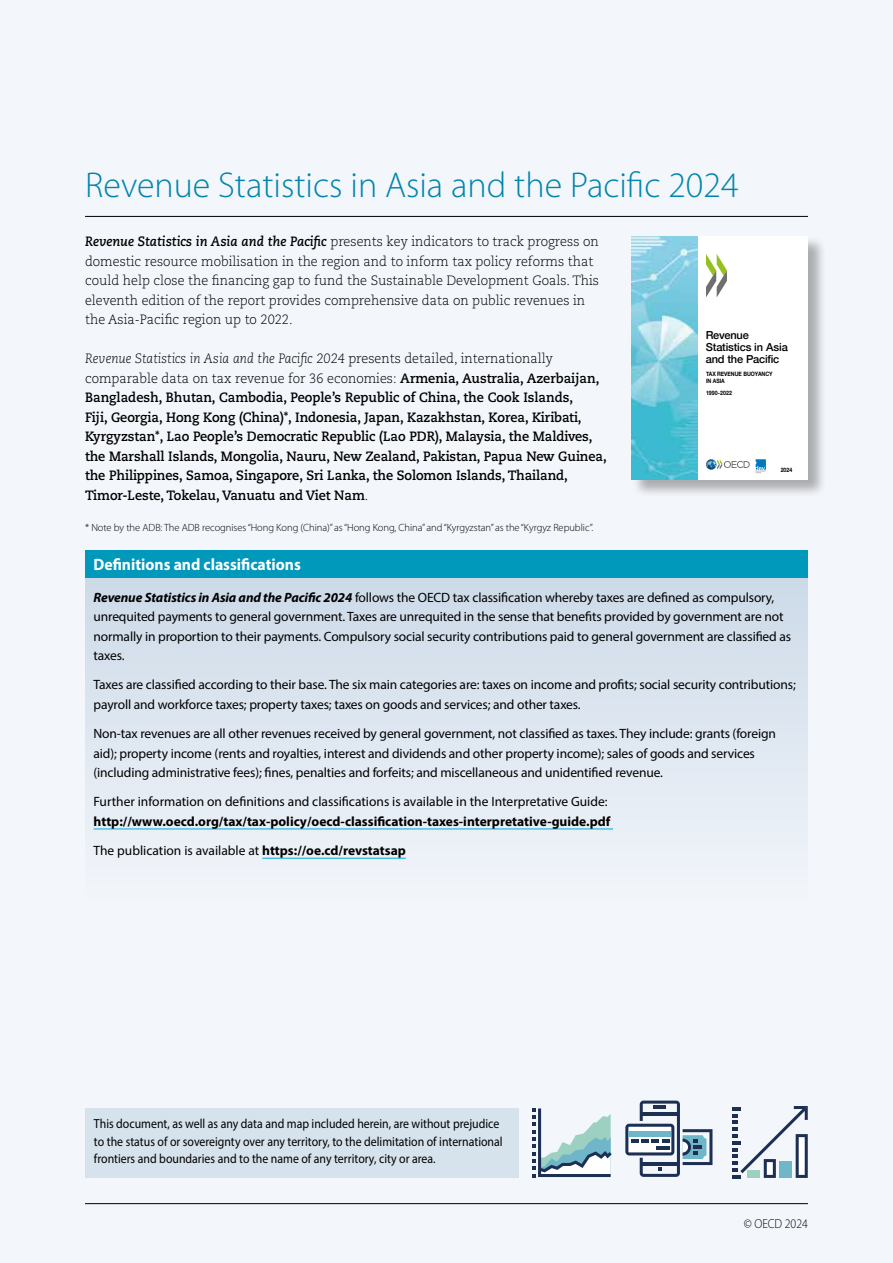
<style>
.page{position:relative;width:893px;height:1263px;background:#f3f6fb}
.page>*{position:absolute;margin:0;border:0;box-sizing:border-box;transform-origin:0 0}
.t1{font:300 36px "Myriad Pro";color:#0085ac}
.t2{font:700 16.5px "Myriad Pro";color:#fff;scale:.95 1}
.t3{font:13.5px/19.5px "Myriad Pro";letter-spacing:-.01em;color:#000}
.t4{font:300 13.5px/19.5px "Caecilia LT Pro 45";color:#000;scale:.95 1}
.t5{font:700 13.5px/19.5px "Caecilia LT Pro 75";letter-spacing:-.005em;color:#000;scale:.95 1}
.t6{font:700 13.5px/29.2px "Myriad Pro";color:#000}
.t7{font:italic 300 13.5px "Caecilia LT Pro 46";color:#000;scale:.95 1}
.t8{font:13.05px/17.5px "Myriad Pro";color:#000;scale:.9 1}
.t9{font:300 13.05px "Myriad Pro";color:#000;scale:.9 1}
.t10{font:500 11.1px/11.7px "Helvetica Neue";letter-spacing:-.02em;color:#000}
.t11{font:300 10.5px "Myriad Pro";letter-spacing:-.005em;color:#000}
.t12{font:500 6.15px "Helvetica Neue";letter-spacing:-.01em;color:#000}
.t13{font:700 6px/6.8px "Helvetica Neue";letter-spacing:-.005em;color:#000;scale:.87 1}
.t14{font:700 6px "Helvetica Neue";letter-spacing:.02em;color:#000;scale:.87 1}
.t15{font:500 5.55px "Helvetica Neue";color:#000}
.s1{font-family:"Caecilia LT Pro 76";font-weight:700;font-style:italic}
.s2{font-family:"Caecilia LT Pro 45";font-style:normal}
.s3{font-family:"Caecilia LT Pro 75";font-weight:700}
.s4{font-family:"Caecilia LT Pro 45";font-weight:300}
.s5{font-weight:700;font-style:italic}
.s6{font-weight:400}
</style>
<div class="page">
<hr style="left:85px;top:216px;width:723px;height:1px;background:#000">
<div style="left:85px;top:1108px;width:434px;height:70px;background:#d7e3ec"></div>
<div style="left:85px;top:557px;width:723px;height:343px;background:linear-gradient(to bottom,#cad8e7,#f2f5fa)"></div>
<div style="left:85px;top:550px;width:723px;height:28px;background:#0099bc"></div>
<hr style="left:94px;top:829px;width:519px;height:1px;background:#00acd8">
<hr style="left:262px;top:858px;width:144px;height:1px;background:#00acd8">
<div style="left:631px;top:236px;width:195px;height:262px;background:#000;opacity:.3"></div>
<div style="left:631px;top:236px;width:177px;height:244px;background:#fff"></div>
<img style="left:631px;top:236px;width:66px;height:244px">
<svg style="left:706px;top:254px;width:21px;height:43px"></svg>
<svg style="left:706px;top:459px;width:44px;height:11px"></svg>
<svg style="left:756px;top:459px;width:10px;height:14px"></svg>
<hr style="left:85px;top:1203px;width:723px;height:1px;background:#000">
<svg style="left:733px;top:1106px;width:75px;height:72px"></svg>
<svg style="left:625px;top:1100px;width:87px;height:77px"></svg>
<div style="left:628px;top:1131px;width:43px;height:5px;background:#70b6c9"></div>
<svg style="left:532px;top:1108px;width:80px;height:69px"></svg>
<h1 class="t1" style="left:85px;top:163px;width:655px">Revenue Statistics in Asia and the Pacific 2024</h1>
<p class="t4" style="left:85px;top:232px;width:543px"><span class="s1">Revenue Statistics in Asia and the Pacific</span> presents key indicators to track progress on domestic resource mobilisation in the region and to inform tax policy reforms that could help close the financing gap to fund the Sustainable Development Goals. This eleventh edition of the report provides comprehensive data on public revenues in the Asia-Pacific region up to 2022.</p>
<p class="t7" style="left:85px;top:350px;width:494px">Revenue Statistics in Asia and the Pacific 2024 <span class="s2">presents detailed, internationally</span></p>
<p class="t4" style="left:85px;top:368px;width:543px">comparable data on tax revenue for 36 economies: <span class="s3">Armenia, Australia, Azerbaijan,</span></p>
<p class="t5" style="left:85px;top:388px;width:551px">Bangladesh, Bhutan, Cambodia, People’s Republic of China, the Cook Islands,<br>Fiji, Georgia, Hong Kong (China)*, Indonesia, Japan, Kazakhstan, Korea, Kiribati, Kyrgyzstan*, Lao People’s Democratic Republic (Lao PDR), Malaysia, the Maldives, the Marshall Islands, Mongolia, Nauru, New Zealand, Pakistan, Papua New Guinea, the Philippines, Samoa, Singapore, Sri Lanka, the Solomon Islands, Thailand, Timor-Leste, Tokelau, Vanuatu and Viet Nam<span class="s4">.</span></p>
<p class="t11" style="left:85px;top:521px;width:510px">* Note by the ADB: The ADB recognises “Hong Kong (China)” as “Hong Kong, China” and “Kyrgyzstan” as the “Kyrgyz Republic”.</p>
<p class="t10" style="left:706px;top:329px;width:84px">Revenue<br>Statistics in Asia and the Pacific</p>
<p class="t12" style="left:706px;top:368px;width:76px">EMERGING CHALLENGES</p>
<p class="t13" style="left:706px;top:371px;width:78px">TAX REVENUE BUOYANCY<br>IN ASIA</p>
<p class="t14" style="left:706px;top:388px;width:31px">1990-2022</p>
<p class="t15" style="left:783px;top:464px;width:13px">2021</p>
<p class="t13" style="left:781px;top:466px;width:15px">2024</p>
<p class="t2" style="left:94px;top:554px;width:220px">Definitions and classifications</p>
<p class="t3" style="left:94px;top:587px;width:699px"><span class="s5">Revenue Statistics in Asia and the Pacific 2024</span> follows the OECD tax classification whereby taxes are defined as compulsory, unrequited payments to general government. Taxes are unrequited in the sense that benefits provided by government are not normally in proportion to their payments. Compulsory social security contributions paid to general government are classified as taxes.</p>
<p class="t3" style="left:94px;top:675px;width:704px">Taxes are classified according to their base. The six main categories are: taxes on income and profits; social security contributions; payroll and workforce taxes; property taxes; taxes on goods and services; and other taxes.</p>
<p class="t3" style="left:94px;top:724px;width:684px">Non-tax revenues are all other revenues received by general government, not classified as taxes. They include: grants (foreign aid); property income (rents and royalties, interest and dividends and other property income); sales of goods and services (including administrative fees); fines, penalties and forfeits; and miscellaneous and unidentified revenue.</p>
<p class="t3" style="left:94px;top:792px;width:515px">Further information on definitions and classifications is available in the Interpretative Guide:</p>
<p class="t6" style="left:94px;top:806px;width:518px">http://www.oecd.org/tax/tax-policy/oecd-classification-taxes-interpretative-guide.pdf<br><span class="s6">The publication is available at</span> https://oe.cd/revstatsap</p>
<p class="t8" style="left:94px;top:1115px;width:456px">This document, as well as any data and map included herein, are without prejudice to the status of or sovereignty over any territory, to the delimitation of international frontiers and boundaries and to the name of any territory, city or area.</p>
<p class="t9" style="left:744px;top:1216px;width:73px">© OECD 2024</p>
</div>
